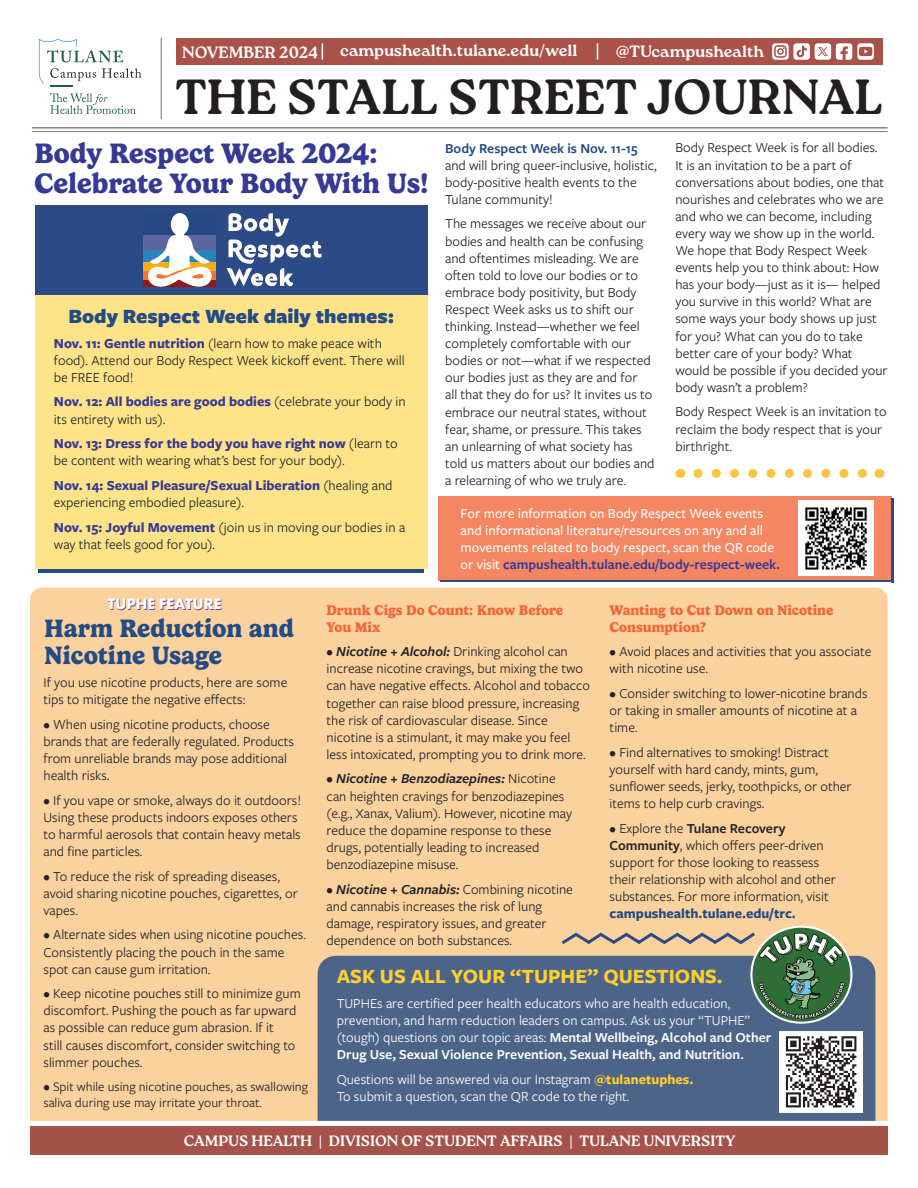
<style>
.page{position:relative;width:918px;height:1188px;background:#fff}
.page>*{position:absolute;margin:0;border:0;box-sizing:border-box;transform-origin:0 0}
.t1{font:700 49.2px "Roca";color:#231f20}
.t2{font:700 28.5px "Gelica";letter-spacing:-.005em;color:#363a95}
.t3{font:700 25.5px "Gelica";color:#244b85}
.t4{font:700 21px "Freight Sans Pro";color:#ffce30}
.t5{font:900 21px "Freight Sans Pro";color:#244b85}
.t6{font:700 16.35px "Roca";color:#fff}
.t7{font:700 15.75px "Futura PT";color:#68488f}
.t8{font:700 15px "Roca";color:#fff}
.t9{font:14.25px/17.1px "Freight Sans Pro";color:#21242b}
.t10{font:14.25px/17.1px "Freight Sans Pro";color:#fff}
.t11{font:500 14.25px/17.1px "Freight Sans Pro";color:#fff}
.t12{font:700 14.25px/17.1px "Gelica";color:#f26637}
.t13{font:13.5px/16.2px "Freight Sans Pro";color:#21242b}
.s1{font-weight:700;color:#363a95}
.s2{font-weight:600;color:#244b85}
.s3{font-weight:600;color:#363a95}
.s4{font-size:14.25px}
.s5{font-weight:600;font-style:italic}
.s6{font-weight:600}
.s7{font-weight:700;color:#244b85}
.s8{font-weight:700;color:#ffce30}
</style>
<div class="page">
<div style="left:35px;top:295px;width:393px;height:274px;background:#ffe389"></div>
<div style="left:30px;top:1127px;width:858px;height:28px;background:#a5524a"></div>
<div style="left:176px;top:38px;width:707px;height:27px;background:#aa524a"></div>
<hr style="left:32px;top:127px;width:856px;height:2px;background:#808285">
<hr style="left:32px;top:131px;width:856px;height:1px;background:#808285">
<hr style="left:161px;top:38px;width:1px;height:81px;background:#808285">
<svg style="left:322px;top:43px;width:1px;height:17px"></svg>
<svg style="left:597px;top:43px;width:1px;height:17px"></svg>
<svg style="left:39px;top:39px;width:102px;height:48px"></svg>
<svg style="left:50px;top:93px;width:86px;height:21px"></svg>
<svg style="left:836px;top:43px;width:38px;height:17px"></svg>
<svg style="left:772px;top:43px;width:38px;height:17px"></svg>
<div style="left:815px;top:43px;width:16px;height:17px;background:#fff;border-radius:3px"></div>
<svg style="left:818px;top:47px;width:10px;height:9px"></svg>
<div style="left:30px;top:588px;width:858px;height:533px;background:#fbd19d"></div>
<div style="left:318px;top:956px;width:557px;height:165px;background:#4d6489"></div>
<div style="left:438px;top:496px;width:453px;height:84px;background:#f48661"></div>
<img style="left:798px;top:501px;width:75px;height:75px">
<img style="left:753px;top:927px;width:96px;height:96px">
<div style="left:750px;top:926px;width:102px;height:98px;border:2px solid #fff;border-radius:50%"></div>
<div style="left:35px;top:205px;width:393px;height:90px;background:#2c4a85"></div>
<div style="left:143px;top:261px;width:73px;height:11px;background:#f8ac1b"></div>
<div style="left:143px;top:280px;width:73px;height:7px;background:#91191c"></div>
<div style="left:143px;top:272px;width:73px;height:8px;background:#f3762e"></div>
<div style="left:143px;top:250px;width:73px;height:11px;background:#2984bd"></div>
<div style="left:143px;top:235px;width:73px;height:15px;background:#5b669e"></div>
<div style="left:143px;top:213px;width:73px;height:22px;background:#274983"></div>
<svg style="left:147px;top:213px;width:66px;height:74px"></svg>
<svg style="left:227px;top:213px;width:95px;height:73px"></svg>
<hr style="left:39px;top:569px;width:385px;height:3px;background:#244b85">
<hr style="left:441px;top:580px;width:453px;height:2px;background:#2c4a85">
<hr style="left:891px;top:498px;width:3px;height:84px;background:#2c4a85">
<img style="left:779px;top:1031px;width:84px;height:81px">
<svg style="left:698px;top:469px;width:169px;height:9px"></svg>
<svg style="left:558px;top:930px;width:200px;height:17px;background:#d1b598"></svg>
<p class="t6" style="left:182px;top:43px;width:137px">NOVEMBER 2024</p>
<p class="t6" style="left:340px;top:41px;width:239px">campushealth.tulane.edu/well</p>
<p class="t6" style="left:616px;top:42px;width:150px">@TUcampushealth</p>
<p class="t1" style="left:175px;top:68px;width:709px">THE STALL STREET JOURNAL</p>
<p class="t2" style="left:34px;top:137px;width:345px">Body Respect Week 2024:</p>
<p class="t2" style="left:34px;top:167px;width:396px">Celebrate Your Body With Us!</p>
<p class="t5" style="left:69px;top:302px;width:327px">Body Respect Week daily themes:</p>
<p class="t9" style="left:54px;top:334px;width:352px"><span class="s1">Nov. 11: Gentle nutrition</span> (learn how to make peace with food). Attend our Body Respect Week kickoff event. There will be FREE food!</p>
<p class="t9" style="left:54px;top:393px;width:353px"><span class="s1">Nov. 12: All bodies are good bodies</span> (celebrate your body in its entirety with us).</p>
<p class="t9" style="left:54px;top:434px;width:345px"><span class="s1">Nov. 13: Dress for the body you have right now</span> (learn to be content with wearing what’s best for your body).</p>
<p class="t9" style="left:54px;top:476px;width:340px"><span class="s1">Nov. 14: Sexual Pleasure/Sexual Liberation</span> (healing and experiencing embodied pleasure).</p>
<p class="t9" style="left:54px;top:518px;width:353px"><span class="s1">Nov. 15: Joyful Movement</span> (join us in moving our bodies in a way that feels good for you).</p>
<p class="t9" style="left:445px;top:139px;width:213px"><span class="s2">Body Respect Week is Nov. 11-15 </span>and will bring queer-inclusive, holistic, body-positive health events to the<br>Tulane community!</p>
<p class="t9" style="left:445px;top:215px;width:211px">The messages we receive about our bodies and health can be confusing and oftentimes misleading. We are often told to love our bodies or to embrace body positivity, but Body Respect Week asks us to shift our thinking. Instead—whether we feel completely comfortable with our bodies or not—what if we respected our bodies just as they are and for<br>all that they do for us? It invites us to embrace our neutral states, without fear, shame, or pressure. This takes an unlearning of what society has told us matters about our bodies and a relearning of who we truly are.</p>
<p class="t9" style="left:675px;top:139px;width:214px">Body Respect Week is for all bodies.<br>It is an invitation to be a part of conversations about bodies, one that nourishes and celebrates who we are and who we can become, including every way we show up in the world.<br>We hope that Body Respect Week events help you to think about: How has your body—just as it is— helped you survive in this world? What are some ways your body shows up just for you? What can you do to take better care of your body? What would be possible if you decided your body wasn’t a problem?</p>
<p class="t9" style="left:675px;top:403px;width:213px">Body Respect Week is an invitation to reclaim the body respect that is your birthright.</p>
<p class="t11" style="left:461px;top:504px;width:321px">For more information on Body Respect Week events and informational literature/resources on any and all movements related to body respect, scan the QR code or visit <span class="s3">campushealth.tulane.edu/body-respect-week.</span></p>
<p class="t7" style="left:108px;top:594px;width:115px">TUPHE FEATURE</p>
<p class="t3" style="left:44px;top:614px;width:251px">Harm Reduction and</p>
<p class="t3" style="left:44px;top:641px;width:179px">Nicotine Usage</p>
<p class="t9" style="left:44px;top:673px;width:245px">If you use nicotine products, here are some tips to mitigate the negative effects:</p>
<p class="t9" style="left:44px;top:715px;width:252px">• When using nicotine products, choose brands that are federally regulated. Products from unreliable brands may pose additional health risks.</p>
<p class="t9" style="left:44px;top:791px;width:259px">• If you vape or smoke, always do it outdoors!<br>Using these products indoors exposes others to harmful aerosols that contain heavy metals and fine particles.</p>
<p class="t9" style="left:44px;top:867px;width:256px">• To reduce the risk of spreading diseases, avoid sharing nicotine pouches, cigarettes, or vapes.</p>
<p class="t9" style="left:44px;top:926px;width:264px">• Alternate sides when using nicotine pouches.<br>Consistently placing the pouch in the same spot can cause gum irritation.</p>
<p class="t9" style="left:44px;top:985px;width:259px">• Keep nicotine pouches still to minimize gum discomfort. Pushing the pouch as far upward as possible can reduce gum abrasion. If it<br>still causes discomfort, consider switching to slimmer pouches.</p>
<p class="t13" style="left:44px;top:1078px;width:266px"><span class="s4">•</span> Spit while using nicotine pouches, as swallowing saliva during use may irritate your throat.</p>
<p class="t12" style="left:327px;top:601px;width:238px">Drunk Cigs Do Count: Know Before<br>You Mix</p>
<p class="t9" style="left:327px;top:642px;width:265px">• <span class="s5">Nicotine + Alcohol:</span> Drinking alcohol can increase nicotine cravings, but mixing the two can have negative effects. Alcohol and tobacco together can raise blood pressure, increasing the risk of cardiovascular disease. Since nicotine is a stimulant, it may make you feel less intoxicated, prompting you to drink more.</p>
<p class="t9" style="left:327px;top:770px;width:247px">• <span class="s5">Nicotine + Benzodiazepines:</span> Nicotine can heighten cravings for benzodiazepines (e.g., Xanax, Valium). However, nicotine may reduce the dopamine response to these drugs, potentially leading to increased benzodiazepine misuse.</p>
<p class="t9" style="left:327px;top:880px;width:248px">• <span class="s5">Nicotine + Cannabis:</span> Combining nicotine and cannabis increases the risk of lung damage, respiratory issues, and greater dependence on both substances.</p>
<p class="t12" style="left:610px;top:601px;width:225px">Wanting to Cut Down on Nicotine<br>Consumption?</p>
<p class="t9" style="left:610px;top:642px;width:263px">• Avoid places and activities that you associate with nicotine use.</p>
<p class="t9" style="left:610px;top:684px;width:260px">• Consider switching to lower-nicotine brands or taking in smaller amounts of nicotine at a time.</p>
<p class="t9" style="left:610px;top:743px;width:244px">• Find alternatives to smoking! Distract yourself with hard candy, mints, gum, sunflower seeds, jerky, toothpicks, or other items to help curb cravings.</p>
<p class="t9" style="left:610px;top:819px;width:228px">• Explore the <span class="s6">Tulane Recovery Community</span>, which offers peer-driven support for those looking to reassess their relationship with alcohol and other substances. For more information, visit <span class="s7">campushealth.tulane.edu/trc.</span></p>
<p class="t4" style="left:337px;top:962px;width:388px">ASK US ALL YOUR “TUPHE” QUESTIONS.</p>
<p class="t10" style="left:337px;top:994px;width:436px">TUPHEs are certified peer health educators who are health education, prevention, and harm reduction leaders on campus. Ask us your “TUPHE” (tough) questions on our topic areas: <span class="s6">Mental Wellbeing, Alcohol and Other Drug Use, Sexual Violence Prevention, Sexual Health, and Nutrition.</span></p>
<p class="t10" style="left:337px;top:1070px;width:358px">Questions will be answered via our Instagram <span class="s8">@tulanetuphes.<br></span>To submit a question, scan the QR code to the right.</p>
<p class="t8" style="left:184px;top:1132px;width:554px">CAMPUS HEALTH | DIVISION OF STUDENT AFFAIRS | TULANE UNIVERSITY</p>
</div>
